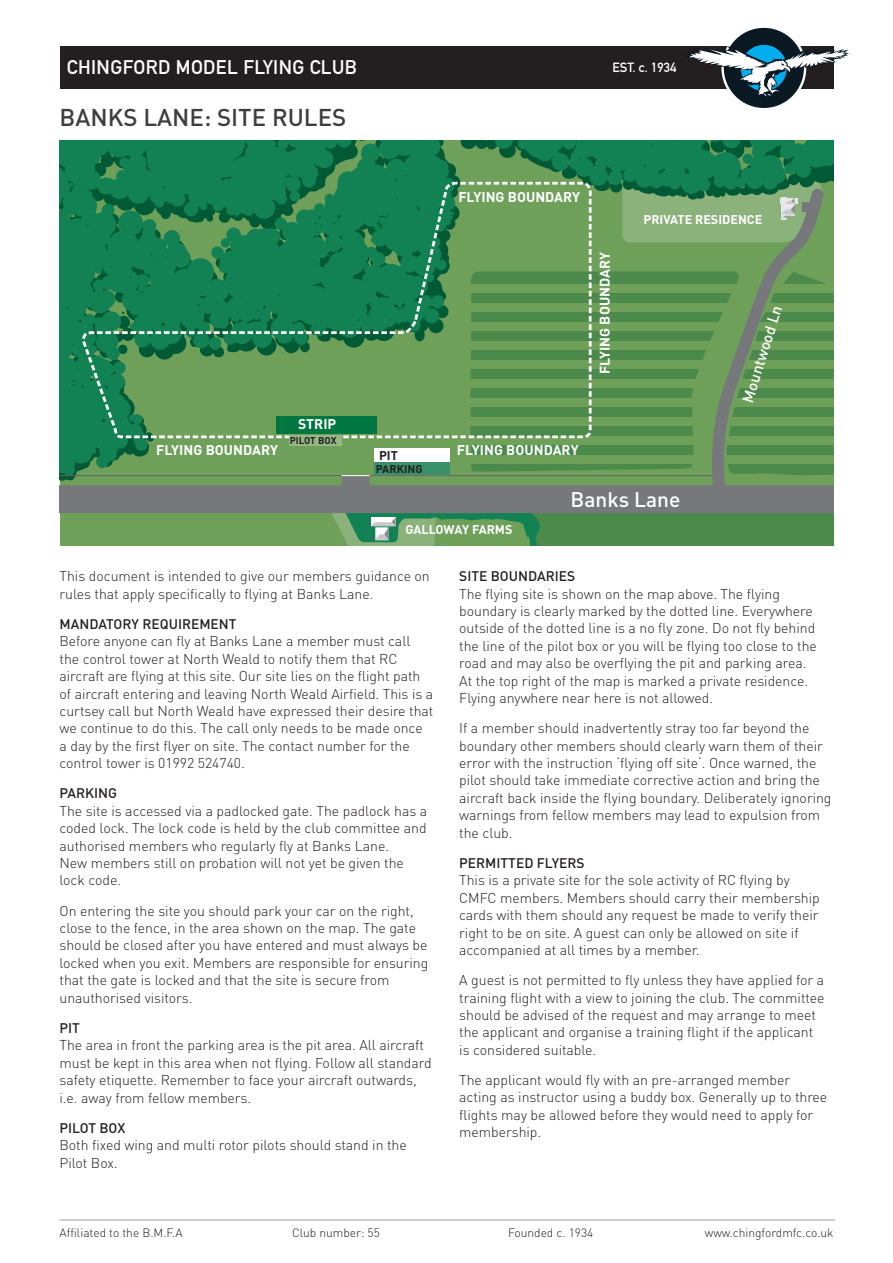
<style>
.page{position:relative;width:893px;height:1263px;background:#fff}
.page>*{position:absolute;margin:0;border:0;box-sizing:border-box;transform-origin:0 0}
.t1{font:500 24px "DIN";color:#3e3e3f}
.t2{font:500 20.85px "DIN";color:#fff}
.t3{font:700 19.5px "DIN Alternate";letter-spacing:.02em;color:#fff}
.t4{font:500 15.3px "DIN";color:#fff}
.TEXT{font:300 14.1px/17.4px "DIN";letter-spacing:-.005em;color:#231f20}
.t5{font:700 13.95px "DIN";color:#fff}
.SUB_HEADINGS{font:500 13.8px "DIN";color:#231f20}
.t6{font:700 13.2px "DIN Alternate";color:#fff}
.t7{font:700 12.6px "DIN";color:#fff}
.t8{font:700 12.6px "DIN";color:#231f20}
.t9{font:300 12px "DIN";color:#231f20}
.t10{font:700 11.1px "DIN";color:#231f20}
.t11{font:700 9.75px "DIN";letter-spacing:-.005em;color:#231f20}
</style>
<div class="page">
<hr style="left:60px;top:1219px;width:775px;height:1px;background:#a8a9ad">
<div style="left:60px;top:140px;width:14px;height:345px;background:#128254"></div>
<hr style="left:60px;top:475px;width:281px;height:1px;background:#636366">
<svg style="left:74px;top:140px;width:759px;height:405px;background:#4f905b"></svg>
<div style="left:374px;top:462px;width:76px;height:13px;background:#399169"></div>
<div style="left:60px;top:46px;width:773px;height:43px;background:#231f20"></div>
<div style="left:723px;top:27px;width:82px;height:82px;background:#0b1a22;border-radius:50%"></div>
<svg style="left:685px;top:46px;width:164px;height:52px"></svg>
<p class="t3" style="left:67px;top:52px;width:291px">CHINGFORD MODEL FLYING CLUB</p>
<p class="t6" style="left:613px;top:57px;width:65px">EST. c. 1934</p>
<p class="t1" style="left:60px;top:102px;width:288px">BANKS LANE: SITE RULES</p>
<p class="t5" style="left:458px;top:188px;width:123px">FLYING BOUNDARY</p>
<p class="t5" style="left:298px;top:415px;width:40px">STRIP</p>
<p class="t11" style="left:290px;top:434px;width:48px">PILOT BOX</p>
<p class="t5" style="left:156px;top:440px;width:123px">FLYING BOUNDARY</p>
<p class="t5" style="left:457px;top:440px;width:123px">FLYING BOUNDARY</p>
<p class="t8" style="left:379px;top:447px;width:20px">PIT</p>
<p class="t10" style="left:376px;top:462px;width:48px">PARKING</p>
<p class="t5" style="left:596px;top:374px;width:123px;rotate:-90deg">FLYING BOUNDARY</p>
<p class="t7" style="left:643px;top:211px;width:120px">PRIVATE RESIDENCE</p>
<p class="t4" style="left:738px;top:399px;width:102px;rotate:-73deg">Mountwood Ln</p>
<p class="t7" style="left:405px;top:521px;width:109px">GALLOWAY FARMS</p>
<p class="t2" style="left:570px;top:486px;width:111px">Banks Lane</p>
<p class="TEXT" style="left:60px;top:567px;width:372px">This document is intended to give our members guidance on rules that apply specifically to flying at Banks Lane.</p>
<p class="SUB_HEADINGS" style="left:60px;top:615px;width:179px">MANDATORY REQUIREMENT</p>
<p class="TEXT" style="left:60px;top:632px;width:375px">Before anyone can fly at Banks Lane a member must call the control tower at North Weald to notify them that RC aircraft are flying at this site. Our site lies on the flight path of aircraft entering and leaving North Weald Airfield. This is a curtsey call but North Weald have expressed their desire that we continue to do this. The call only needs to be made once a day by the first flyer on site. The contact number for the control tower is 01992 524740.</p>
<p class="SUB_HEADINGS" style="left:60px;top:785px;width:59px">PARKING</p>
<p class="TEXT" style="left:60px;top:802px;width:369px">The site is accessed via a padlocked gate. The padlock has a coded lock. The lock code is held by the club committee and authorised members who regularly fly at Banks Lane.<br>New members still on probation will not yet be given the lock code.</p>
<p class="TEXT" style="left:60px;top:902px;width:370px">On entering the site you should park your car on the right, close to the fence, in the area shown on the map. The gate should be closed after you have entered and must always be locked when you exit. Members are responsible for ensuring that the gate is locked and that the site is secure from unauthorised visitors.</p>
<p class="SUB_HEADINGS" style="left:60px;top:1019px;width:22px">PIT</p>
<p class="TEXT" style="left:60px;top:1036px;width:374px">The area in front the parking area is the pit area. All aircraft must be kept in this area when not flying. Follow all standard safety etiquette. Remember to face your aircraft outwards, i.e. away from fellow members.</p>
<p class="SUB_HEADINGS" style="left:60px;top:1119px;width:67px">PILOT BOX</p>
<p class="TEXT" style="left:60px;top:1136px;width:349px">Both fixed wing and multi rotor pilots should stand in the<br>Pilot Box.</p>
<p class="SUB_HEADINGS" style="left:459px;top:567px;width:118px">SITE BOUNDARIES</p>
<p class="TEXT" style="left:459px;top:585px;width:359px">The flying site is shown on the map above. The flying boundary is clearly marked by the dotted line. Everywhere outside of the dotted line is a no fly zone. Do not fly behind the line of the pilot box or you will be flying too close to the road and may also be overflying the pit and parking area.<br>At the top right of the map is marked a private residence.<br>Flying anywhere near here is not allowed.</p>
<p class="TEXT" style="left:459px;top:719px;width:374px">If a member should inadvertently stray too far beyond the boundary other members should clearly warn them of their error with the instruction ‘flying off site‘. Once warned, the pilot should take immediate corrective action and bring the aircraft back inside the flying boundary. Deliberately ignoring warnings from fellow members may lead to expulsion from the club.</p>
<p class="SUB_HEADINGS" style="left:459px;top:854px;width:127px">PERMITTED FLYERS</p>
<p class="TEXT" style="left:459px;top:871px;width:362px">This is a private site for the sole activity of RC flying by CMFC members. Members should carry their membership cards with them should any request be made to verify their right to be on site. A guest can only be allowed on site if accompanied at all times by a member.</p>
<p class="TEXT" style="left:459px;top:971px;width:367px">A guest is not permitted to fly unless they have applied for a training flight with a view to joining the club. The committee should be advised of the request and may arrange to meet the applicant and organise a training flight if the applicant is considered suitable.</p>
<p class="TEXT" style="left:459px;top:1071px;width:370px">The applicant would fly with an pre-arranged member acting as instructor using a buddy box. Generally up to three flights may be allowed before they would need to apply for membership.</p>
<p class="t9" style="left:60px;top:1225px;width:125px">Affiliated to the B.M.F.A</p>
<p class="t9" style="left:292px;top:1225px;width:89px">Club number: 55</p>
<p class="t9" style="left:508px;top:1225px;width:87px">Founded c. 1934</p>
<p class="t9" style="left:705px;top:1225px;width:130px">www.chingfordmfc.co.uk</p>
</div>
